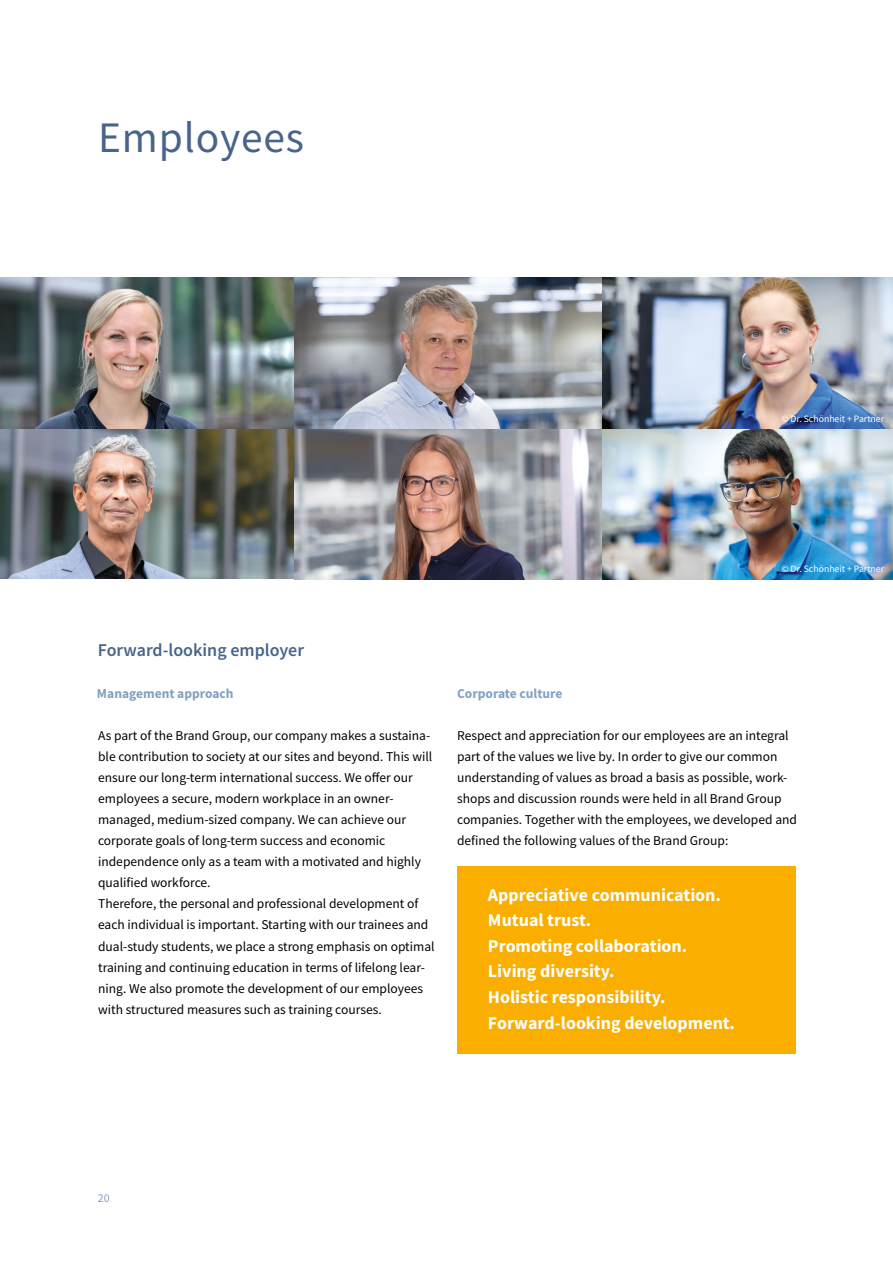
<style>
.page{position:relative;width:893px;height:1263px;background:#fff}
.page>*{position:absolute;margin:0;border:0;box-sizing:border-box;transform-origin:0 0}
.t1{font:43.5px "Source Sans Pro";letter-spacing:.02em;color:#48648b}
.t2{font:700 18px/25.5px "Source Sans Pro";color:#fff}
.t3{font:600 18px "Source Sans Pro";color:#48648b}
.t4{font:13.5px/21px "Source Sans Pro";color:#000}
.t5{font:700 13.5px "Source Sans Pro";color:#82a2c0}
.t6{font:12px "Source Sans Pro";color:#82a2c0}
.t7{font:9.75px "Source Sans Pro";color:#fff}
</style>
<div class="page">
<div style="left:457px;top:866px;width:339px;height:188px;background:#f9ae00"></div>
<img style="left:602px;top:278px;width:291px;height:301px">
<img style="left:0;top:278px;width:602px;height:301px">
<h1 class="t1" style="left:98px;top:110px;width:208px">Employees</h1>
<p class="t7" style="left:781px;top:413px;width:104px">© Dr. Schönheit + Partner</p>
<p class="t7" style="left:781px;top:563px;width:104px">© Dr. Schönheit + Partner</p>
<h2 class="t3" style="left:98px;top:638px;width:208px">Forward-looking employer</h2>
<p class="t5" style="left:97px;top:685px;width:138px">Management approach</p>
<p class="t4" style="left:98px;top:725px;width:338px">As part of the Brand Group, our company makes a sustaina&shy;ble contribution to society at our sites and beyond. This will ensure our long-term international success. We offer our employees a secure, modern workplace in an owner&shy;managed, medium-sized company. We can achieve our corporate goals of long-term success and economic independence only as a team with a motivated and highly qualified workforce.<br>Therefore, the personal and professional development of each individual is important. Starting with our trainees and dual-study students, we place a strong emphasis on optimal training and continuing education in terms of lifelong lear&shy;ning. We also promote the development of our employees with structured measures such as training courses.</p>
<p class="t5" style="left:457px;top:685px;width:107px">Corporate culture</p>
<p class="t4" style="left:457px;top:725px;width:341px">Respect and appreciation for our employees are an integral part of the values we live by. In order to give our common understanding of values as broad a basis as possible, work&shy;shops and discussion rounds were held in all Brand Group companies. Together with the employees, we developed and defined the following values of the Brand Group:</p>
<h2 class="t2" style="left:488px;top:882px;width:249px">Appreciative communication.<br>Mutual trust.<br>Promoting collaboration.<br>Living diversity.<br>Holistic responsibility.<br>Forward-looking development.</h2>
<p class="t6" style="left:98px;top:1191px;width:13px">20</p>
</div>
